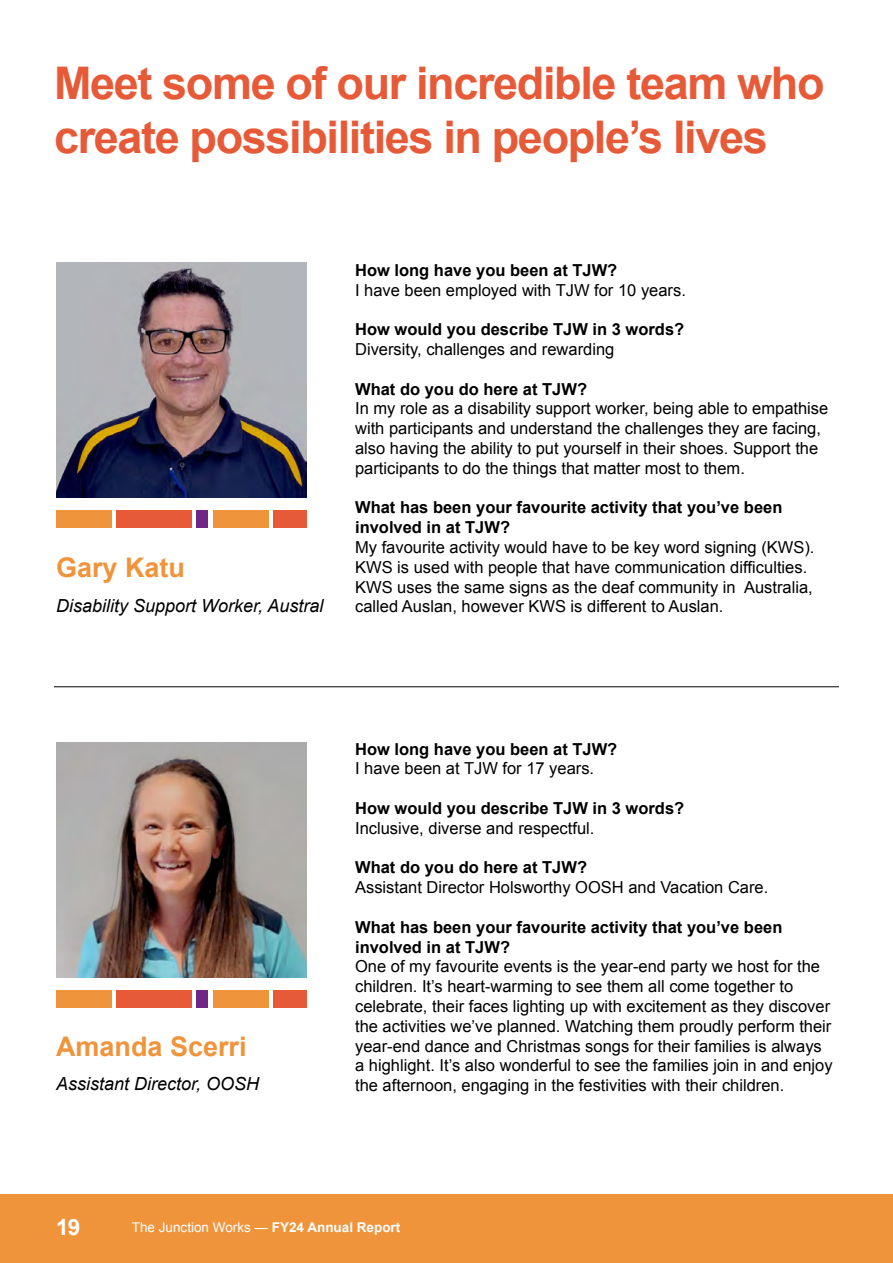
<style>
.page{position:relative;width:893px;height:1263px;background:#fff}
.page>*{position:absolute;margin:0;border:0;box-sizing:border-box;transform-origin:0 0}
.t1{font:700 45px/54px "Arial";letter-spacing:-.03em;color:#e75a37}
.t2{font:700 27px "Arial";color:#f0943c}
.t3{font:700 22.5px "Arial";color:#fff}
.t4{font:italic 18px "Arial";color:#000}
.t5{font:16.5px/19.8px "Arial";color:#000}
.t6{font:700 16.5px/19.8px "Arial";color:#000}
.t7{font:13.5px "Arial";color:#fff}
.s1{font-weight:700}
</style>
<div class="page">
<div style="left:0;top:1195px;width:893px;height:68px;background:#f0943c"></div>
<img style="left:56px;top:262px;width:250px;height:235px">
<hr style="left:54px;top:686px;width:785px;height:1px;background:#000">
<div style="left:56px;top:510px;width:55px;height:17px;background:#f0943c"></div>
<div style="left:116px;top:510px;width:76px;height:17px;background:#e75a37"></div>
<div style="left:197px;top:510px;width:11px;height:17px;background:#702784"></div>
<div style="left:213px;top:510px;width:55px;height:17px;background:#f0943c"></div>
<div style="left:273px;top:510px;width:33px;height:17px;background:#e75a37"></div>
<img style="left:56px;top:742px;width:250px;height:236px">
<div style="left:56px;top:990px;width:55px;height:17px;background:#f0943c"></div>
<div style="left:116px;top:990px;width:76px;height:17px;background:#e75a37"></div>
<div style="left:197px;top:990px;width:11px;height:17px;background:#702784"></div>
<div style="left:213px;top:990px;width:55px;height:17px;background:#f0943c"></div>
<div style="left:273px;top:990px;width:33px;height:17px;background:#e75a37"></div>
<h1 class="t1" style="left:54px;top:57px;width:772px">Meet some of our incredible team who create possibilities in people’s lives</h1>
<h2 class="t2" style="left:56px;top:550px;width:131px">Gary Katu</h2>
<p class="t4" style="left:56px;top:594px;width:269px">Disability Support Worker, Austral</p>
<p class="t6" style="left:355px;top:261px;width:264px">How long have you been at TJW?</p>
<p class="t5" style="left:355px;top:280px;width:332px">I have been employed with TJW for 10 years.</p>
<p class="t6" style="left:355px;top:320px;width:331px">How would you describe TJW in 3 words?</p>
<p class="t5" style="left:355px;top:339px;width:261px">Diversity, challenges and rewarding</p>
<p class="t6" style="left:355px;top:379px;width:233px">What do you do here at TJW?</p>
<p class="t5" style="left:355px;top:399px;width:475px">In my role as a disability support worker, being able to empathise with participants and understand the challenges they are facing, also having the ability to put yourself in their shoes. Support the participants to do the things that matter most to them.</p>
<p class="t6" style="left:355px;top:498px;width:429px">What has been your favourite activity that you’ve been involved in at TJW?</p>
<p class="t5" style="left:355px;top:537px;width:461px">My favourite activity would have to be key word signing (KWS).<br>KWS is used with people that have communication difficulties.<br>KWS uses the same signs as the deaf community in Australia, called Auslan, however KWS is different to Auslan.</p>
<h2 class="t2" style="left:56px;top:1029px;width:192px">Amanda Scerri</h2>
<p class="t4" style="left:56px;top:1072px;width:205px">Assistant Director, OOSH</p>
<p class="t6" style="left:355px;top:739px;width:264px">How long have you been at TJW?</p>
<p class="t5" style="left:355px;top:759px;width:241px">I have been at TJW for 17 years.</p>
<p class="t6" style="left:355px;top:799px;width:331px">How would you describe TJW in 3 words?</p>
<p class="t5" style="left:355px;top:818px;width:241px">Inclusive, diverse and respectful.</p>
<p class="t6" style="left:355px;top:858px;width:233px">What do you do here at TJW?</p>
<p class="t5" style="left:355px;top:878px;width:415px">Assistant Director Holsworthy OOSH and Vacation Care.</p>
<p class="t6" style="left:355px;top:918px;width:429px">What has been your favourite activity that you’ve been involved in at TJW?</p>
<p class="t5" style="left:355px;top:957px;width:479px">One of my favourite events is the year-end party we host for the children. It’s heart-warming to see them all come together to celebrate, their faces lighting up with excitement as they discover the activities we’ve planned. Watching them proudly perform their year-end dance and Christmas songs for their families is always a highlight. It’s also wonderful to see the families join in and enjoy the afternoon, engaging in the festivities with their children.</p>
<h3 class="t3" style="left:56px;top:1213px;width:26px">19</h3>
<p class="t7" style="left:132px;top:1218px;width:270px">The Junction Works — <span class="s1">FY24 Annual Report</span></p>
</div>
